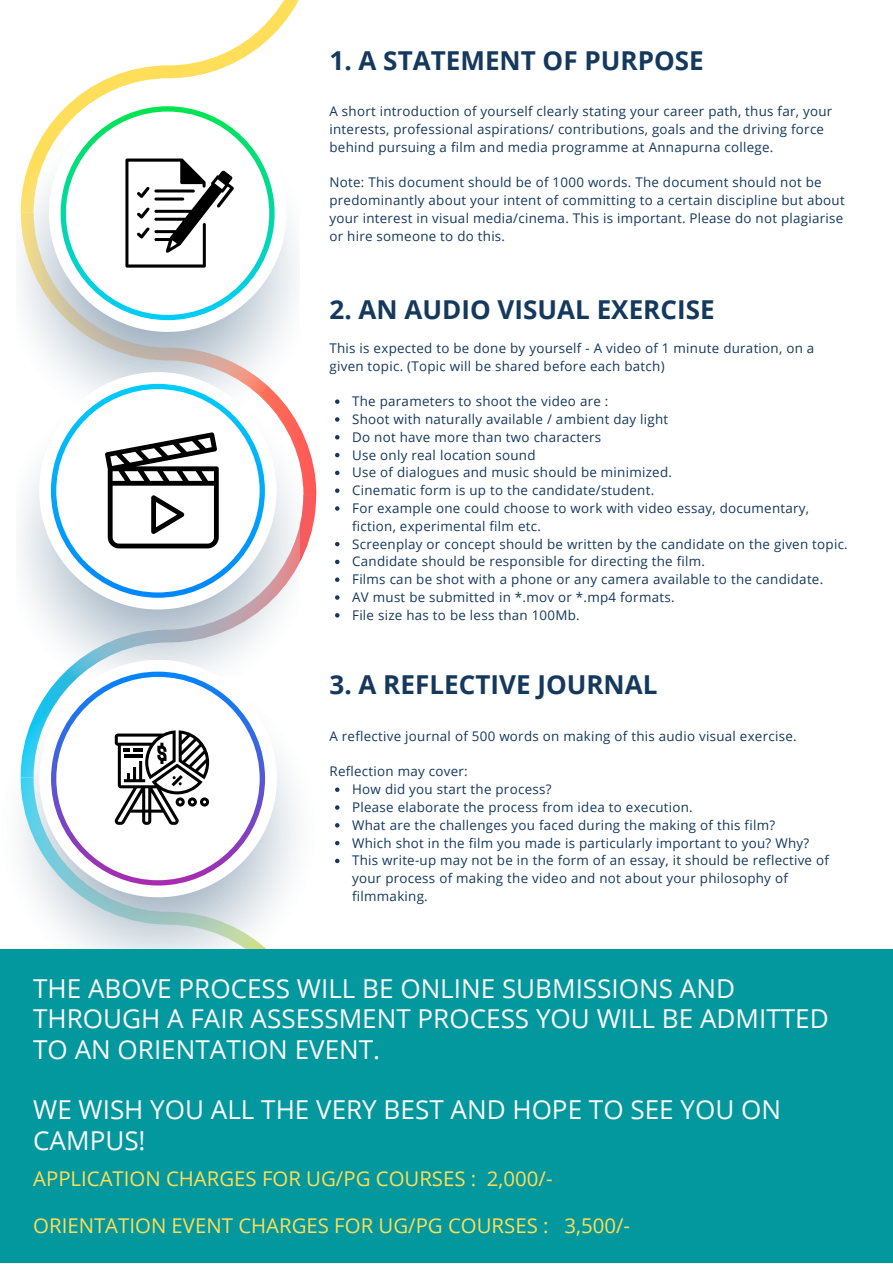
<style>
.page{position:relative;width:893px;height:1264px;background:#fff}
.page>*{position:absolute;margin:0;border:0;box-sizing:border-box;transform-origin:0 0}
.t1{font:26.1px/30.3px "Open Sans";color:#fdfdfd}
.t2{font:700 26.1px "Open Sans";color:#15395d}
.t3{font:20.4px "Open Sans";color:#ffde59}
.t4{font:13.35px/17.9px "Open Sans";letter-spacing:.02em;color:#15395d}
</style>
<div class="page">
<svg style="left:43px;top:0;width:256px;height:135px"></svg>
<svg style="left:299px;top:426px;width:17px;height:69px"></svg>
<svg style="left:299px;top:495px;width:17px;height:69px"></svg>
<img style="left:20px;top:135px;width:279px;height:525px">
<img style="left:20px;top:706px;width:276px;height:242px">
<svg style="left:49px;top:95px;width:237px;height:237px"></svg>
<svg style="left:61px;top:106px;width:213px;height:214px"></svg>
<svg style="left:39px;top:372px;width:237px;height:237px"></svg>
<svg style="left:51px;top:384px;width:214px;height:213px"></svg>
<svg style="left:39px;top:660px;width:238px;height:237px"></svg>
<svg style="left:51px;top:671px;width:214px;height:214px"></svg>
<svg style="left:54px;top:674px;width:208px;height:208px"></svg>
<div style="left:0;top:948px;width:892px;height:314px;background:#03989e"></div>
<svg style="left:63px;top:109px;width:209px;height:208px"></svg>
<svg style="left:54px;top:386px;width:208px;height:209px"></svg>
<svg style="left:335px;top:399px;width:4px;height:5px"></svg>
<svg style="left:335px;top:417px;width:4px;height:4px"></svg>
<svg style="left:335px;top:435px;width:4px;height:4px"></svg>
<svg style="left:335px;top:453px;width:4px;height:4px"></svg>
<svg style="left:335px;top:470px;width:4px;height:5px"></svg>
<svg style="left:335px;top:488px;width:4px;height:5px"></svg>
<svg style="left:335px;top:506px;width:4px;height:4px"></svg>
<svg style="left:335px;top:542px;width:4px;height:4px"></svg>
<svg style="left:335px;top:559px;width:4px;height:5px"></svg>
<svg style="left:335px;top:577px;width:4px;height:5px"></svg>
<svg style="left:335px;top:595px;width:4px;height:4px"></svg>
<svg style="left:335px;top:613px;width:4px;height:4px"></svg>
<svg style="left:335px;top:787px;width:4px;height:5px"></svg>
<svg style="left:335px;top:805px;width:4px;height:4px"></svg>
<svg style="left:335px;top:823px;width:4px;height:4px"></svg>
<svg style="left:335px;top:840px;width:4px;height:5px"></svg>
<svg style="left:335px;top:858px;width:4px;height:5px"></svg>
<h1 class="t2" style="left:329px;top:42px;width:376px">1. A STATEMENT OF PURPOSE</h1>
<p class="t4" style="left:329px;top:102px;width:504px">A short introduction of yourself clearly stating your career path, thus far, your interests, professional aspirations/ contributions, goals and the driving force behind pursuing a film and media programme at Annapurna college.</p>
<p class="t4" style="left:329px;top:173px;width:517px">Note: This document should be of 1000 words. The document should not be predominantly about your intent of committing to a certain discipline but about your interest in visual media/cinema. This is important. Please do not plagiarise or hire someone to do this.</p>
<h1 class="t2" style="left:329px;top:291px;width:386px">2. AN AUDIO VISUAL EXERCISE</h1>
<p class="t4" style="left:329px;top:338px;width:486px">This is expected to be done by yourself - A video of 1 minute duration, on a given topic. (Topic will be shared before each batch)</p>
<p class="t4" style="left:352px;top:392px;width:497px">The parameters to shoot the video are :<br>Shoot with naturally available / ambient day light<br>Do not have more than two characters<br>Use only real location sound<br>Use of dialogues and music should be minimized.<br>Cinematic form is up to the candidate/student.<br>For example one could choose to work with video essay, documentary, fiction, experimental film etc.<br>Screenplay or concept should be written by the candidate on the given topic.<br>Candidate should be responsible for directing the film.<br>Films can be shot with a phone or any camera available to the candidate.<br>AV must be submitted in *.mov or *.mp4 formats.<br>File size has to be less than 100Mb.</p>
<h1 class="t2" style="left:329px;top:665px;width:329px">3. A REFLECTIVE JOURNAL</h1>
<p class="t4" style="left:329px;top:726px;width:468px">A reflective journal of 500 words on making of this audio visual exercise.</p>
<p class="t4" style="left:329px;top:762px;width:140px">Reflection may cover:</p>
<p class="t4" style="left:352px;top:780px;width:478px">How did you start the process?<br>Please elaborate the process from idea to execution.<br>What are the challenges you faced during the making of this film?<br>Which shot in the film you made is particularly important to you? Why?<br>This write-up may not be in the form of an essay, it should be reflective of your process of making the video and not about your philosophy of filmmaking.</p>
<h1 class="t1" style="left:33px;top:972px;width:796px">THE ABOVE PROCESS WILL BE ONLINE SUBMISSIONS AND<br>THROUGH A FAIR ASSESSMENT PROCESS YOU WILL BE ADMITTED<br>TO AN ORIENTATION EVENT.</h1>
<h1 class="t1" style="left:33px;top:1093px;width:749px">WE WISH YOU ALL THE VERY BEST AND HOPE TO SEE YOU ON<br>CAMPUS!</h1>
<h2 class="t3" style="left:33px;top:1164px;width:521px">APPLICATION CHARGES FOR UG/PG COURSES : 2,000/-</h2>
<h2 class="t3" style="left:33px;top:1211px;width:598px">ORIENTATION EVENT CHARGES FOR UG/PG COURSES : 3,500/-</h2>
</div>
